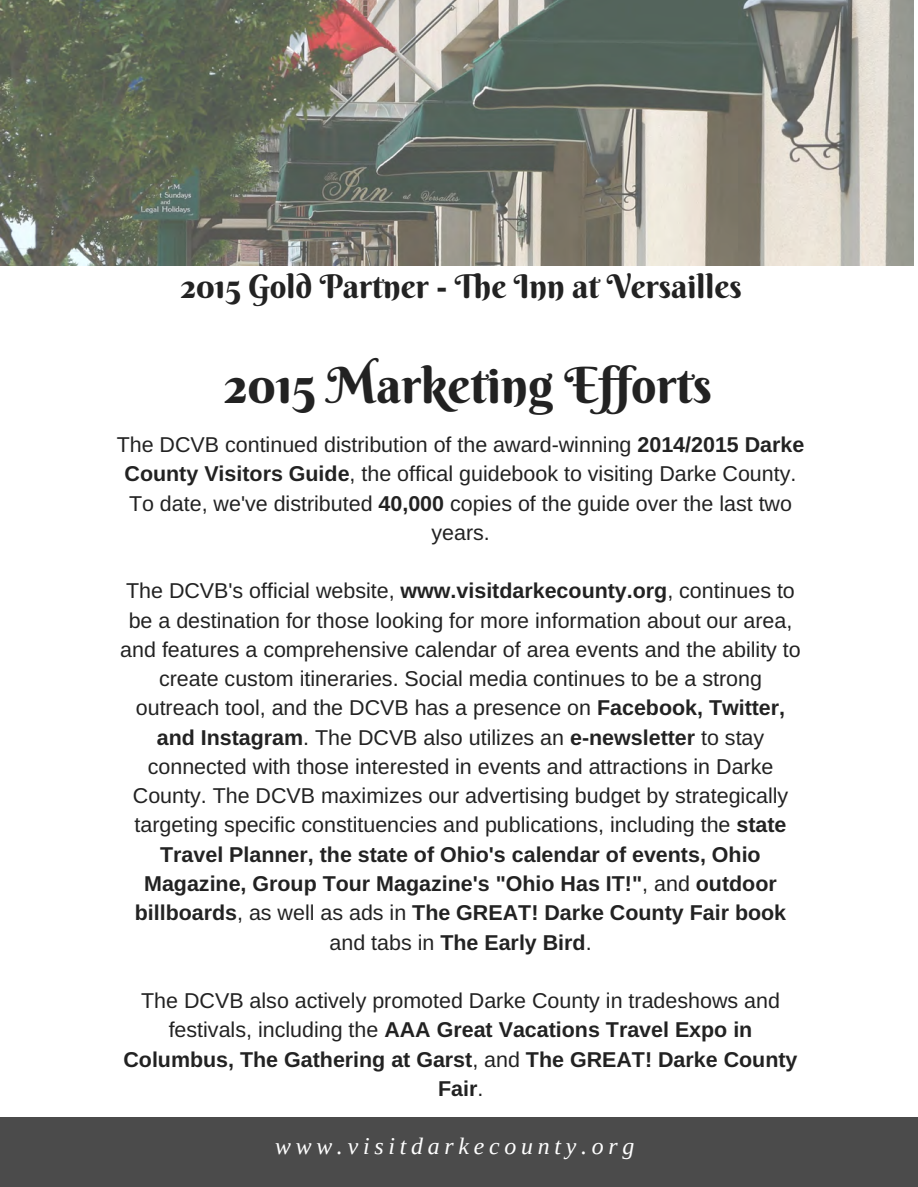
<style>
.page{position:relative;width:918px;height:1187px;background:#fff}
.page>*{position:absolute;margin:0;border:0;box-sizing:border-box;transform-origin:0 0}
.t1{font:49.8px "Berkshire Swash";color:#222}
.t2{font:32.7px "Berkshire Swash";color:#222}
.t3{font:italic 23.85px "Tinos";letter-spacing:.2em;color:#fff}
.t4{font:21.45px/29.2px "Arimo";color:#222;text-align:center}
.t5{font:700 21.45px/29.2px "Arimo";color:#222;text-align:center}
.s1{font-weight:700}
.s2{font-weight:400}
</style>
<div class="page">
<div style="left:0;top:1117px;width:918px;height:69px;background:#4b4b4b"></div>
<img style="left:0;top:0;width:914px;height:265px">
<h2 class="t2" style="left:181px;top:266px;width:562px">2015 Gold Partner - The Inn at Versailles</h2>
<h1 class="t1" style="left:225px;top:354px;width:489px">2015 Marketing Efforts</h1>
<p class="t4" style="left:117px;top:430px;width:689px">The DCVB continued distribution of the award-winning <span class="s1">2014/2015 Darke County Visitors Guide</span>, the offical guidebook to visiting Darke County.<br>To date, we've distributed <span class="s1">40,000</span> copies of the guide over the last two years.</p>
<p class="t4" style="left:120px;top:576px;width:682px">The DCVB's official website, <span class="s1">www.visitdarkecounty.org</span>, continues to be a destination for those looking for more information about our area, and features a comprehensive calendar of area events and the ability to create custom itineraries. Social media continues to be a strong outreach tool, and the DCVB has a presence on <span class="s1">Facebook, Twitter, and Instagram</span>. The DCVB also utilizes an <span class="s1">e-newsletter</span> to stay connected with those interested in events and attractions in Darke County. The DCVB maximizes our advertising budget by strategically targeting specific constituencies and publications, including the <span class="s1">state Travel Planner, the state of Ohio's calendar of events, Ohio Magazine, Group Tour Magazine's "Ohio Has IT!"</span>, and <span class="s1">outdoor billboards</span>, as well as ads in <span class="s1">The GREAT! Darke County Fair book </span>and tabs in <span class="s1">The Early Bird</span>.</p>
<p class="t5" style="left:123px;top:986px;width:676px"><span class="s2">The DCVB also actively promoted Darke County in tradeshows and festivals, including the</span> AAA Great Vacations Travel Expo in Columbus, The Gathering at Garst<span class="s2">, and</span> The GREAT! Darke County Fair<span class="s2">.</span></p>
<p class="t3" style="left:275px;top:1132px;width:361px">www.visitdarkecounty.org</p>
</div>
